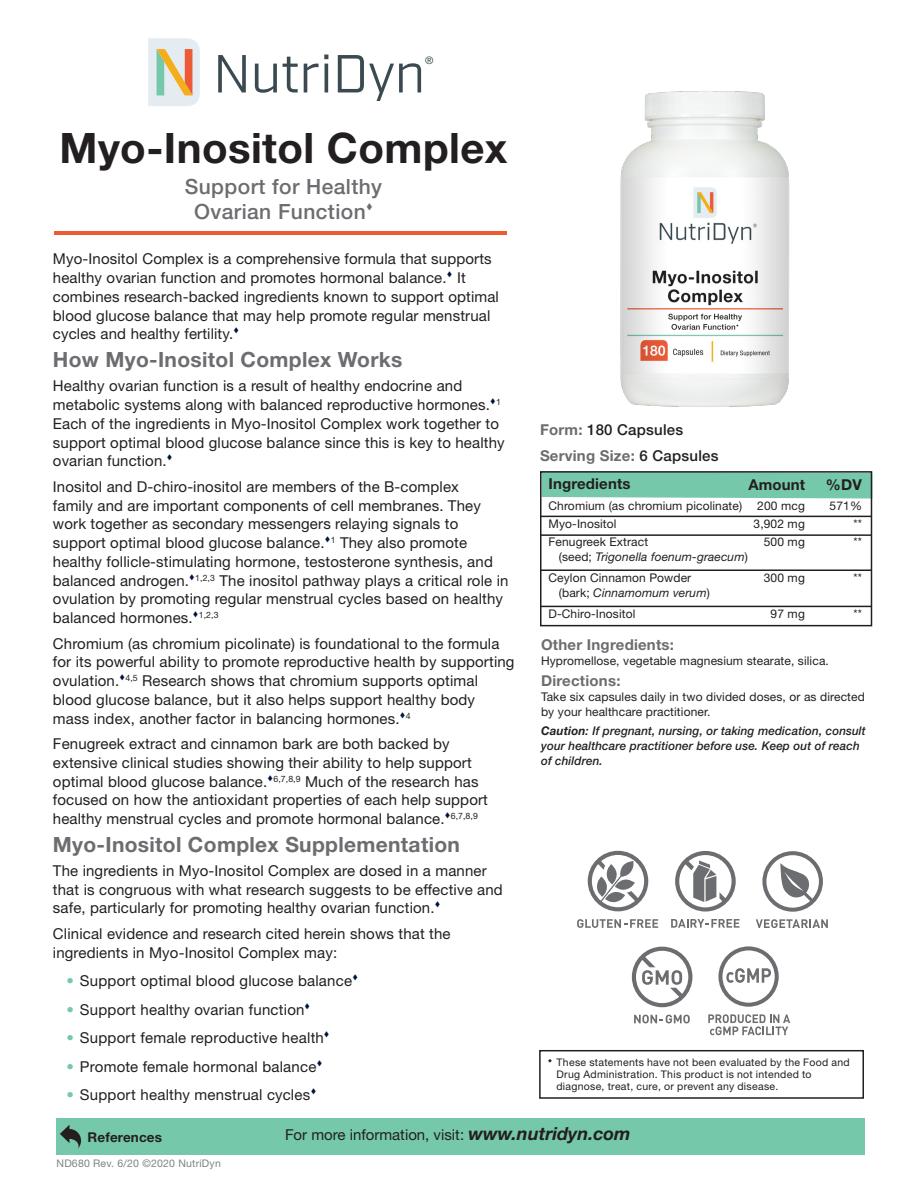
<style>
.page{position:relative;width:918px;height:1188px;background:#fff}
.page>*{position:absolute;margin:0;border:0;box-sizing:border-box;transform-origin:0 0}
.t1{font:53.55px "Industry";color:#3b4951}
.Product_Name{font:700 42px "Helvetica Neue LT Std";letter-spacing:.01em;color:#231f20}
.Body{font:700 21px "Helvetica Neue LT Std";letter-spacing:.015em;color:#6c6d70}
.t2{font:500 21px "Helvetica Neue LT Std";letter-spacing:.02em;color:#6c6d70}
.Body-2{font:15px/18.8px "Helvetica Neue LT Std";letter-spacing:.01em;color:#231f20}
.Ingredient_Panel__He{font:700 15px "Helvetica Neue LT Std";letter-spacing:.015em;color:#6c6d70}
.t3{font:700 15px "Helvetica Neue LT Std";letter-spacing:.01em;color:#231f20}
.t4{font:500 15px "Helvetica Neue LT Std";letter-spacing:.015em;color:#231f20}
.Ingredient_Panel__Bo{font:700 15px "Helvetica Neue LT Std";letter-spacing:.015em;color:#6c6d70}
.t5{font:700 13.5px "Helvetica Neue LT Std";letter-spacing:.01em;color:#231f20}
.Ingredient_Panel__Bo-2{font:12px/15px "Helvetica Neue LT Std";letter-spacing:.01em;color:#231f20}
.Ingredient_Panel__Ca{font:italic 500 12px/15px "Helvetica Neue LT Std";letter-spacing:.01em;color:#231f20}
.Ingredient_Panel__Bo-3{font:italic 12px "Helvetica Neue LT Std";letter-spacing:.01em;color:#231f20}
.t6{font:10.5px "Helvetica Neue LT Std";letter-spacing:.025em;color:#231f20}
.t7{font:10.5px "Helvetica Neue LT Std";letter-spacing:.02em;color:#808285}
.t8{font:10.35px "Helvetica Neue LT Std";color:#3b4951}
.s1{color:#75c8aa}
.s2{font-weight:700;color:#6c6d70}
.s3{font-weight:500;color:#231f20}
.s4{font-style:normal}
.s5{font-weight:700}
.s6{font-weight:700;font-style:italic;font-size:18px}
</style>
<div class="page">
<hr style="left:54px;top:232px;width:453px;height:3px;background:#ed5b36">
<div style="left:539px;top:1050px;width:325px;height:49px;border:2px solid #231f20"></div>
<div style="left:543px;top:474px;width:326px;height:25px;background:#75c8aa"></div>
<div style="left:540px;top:471px;width:332px;height:155px;border:2px solid #231f20"></div>
<hr style="left:541px;top:534px;width:331px;height:2px;background:#231f20">
<hr style="left:541px;top:516px;width:331px;height:1px;background:#231f20">
<hr style="left:541px;top:606px;width:331px;height:1px;background:#231f20">
<hr style="left:541px;top:569px;width:331px;height:2px;background:#231f20">
<svg style="left:148px;top:38px;width:52px;height:68px;background:#ded6c4"></svg>
<svg style="left:671px;top:919px;width:68px;height:9px"></svg>
<svg style="left:675px;top:851px;width:61px;height:61px"></svg>
<svg style="left:634px;top:1015px;width:56px;height:8px"></svg>
<svg style="left:632px;top:947px;width:60px;height:60px"></svg>
<svg style="left:708px;top:1014px;width:82px;height:21px"></svg>
<svg style="left:718px;top:946px;width:61px;height:61px"></svg>
<svg style="left:588px;top:851px;width:60px;height:60px"></svg>
<svg style="left:577px;top:919px;width:81px;height:9px"></svg>
<svg style="left:756px;top:919px;width:72px;height:9px"></svg>
<svg style="left:762px;top:851px;width:61px;height:61px"></svg>
<img style="left:620px;top:91px;width:170px;height:316px">
<div style="left:56px;top:1118px;width:809px;height:37px;background:#75c8aa"></div>
<svg style="left:60px;top:1125px;width:21px;height:24px"></svg>
<h1 class="t1" style="left:213px;top:42px;width:213px">NutriDyn</h1>
<p class="t8" style="left:425px;top:54px;width:10px">®</p>
<p class="Product_Name" style="left:60px;top:122px;width:449px">Myo-Inositol Complex</p>
<p class="t2" style="left:185px;top:174px;width:199px">Support for Healthy</p>
<p class="t2" style="left:194px;top:199px;width:173px">Ovarian Function</p>
<p class="Body-2" style="left:53px;top:250px;width:448px">Myo-Inositol Complex is a comprehensive formula that supports healthy ovarian function and promotes hormonal balance.<sup>▼</sup> It combines research-backed ingredients known to support optimal blood glucose balance that may help promote regular menstrual cycles and healthy fertility.<sup>▼</sup></p>
<p class="Body" style="left:53px;top:347px;width:351px">How Myo-Inositol Complex Works</p>
<p class="Body-2" style="left:53px;top:376px;width:453px">Healthy ovarian function is a result of healthy endocrine and metabolic systems along with balanced reproductive hormones.<sup>▼</sup><sup>1<br></sup>Each of the ingredients in Myo-Inositol Complex work together to support optimal blood glucose balance since this is key to healthy ovarian function.<sup>▼</sup></p>
<p class="Body-2" style="left:53px;top:477px;width:457px">Inositol and D-chiro-inositol are members of the B-complex<br>family and are important components of cell membranes. They work together as secondary messengers relaying signals to support optimal blood glucose balance.<sup>▼</sup><sup>1</sup> They also promote healthy follicle-stimulating hormone, testosterone synthesis, and balanced androgen.<sup>▼</sup><sup>1,2,3</sup> The inositol pathway plays a critical role in ovulation by promoting regular menstrual cycles based on healthy balanced hormones.<sup>▼</sup><sup>1,2,3</sup></p>
<p class="Body-2" style="left:53px;top:634px;width:463px">Chromium (as chromium picolinate) is foundational to the formula for its powerful ability to promote reproductive health by supporting ovulation.<sup>▼</sup><sup>4,5</sup> Research shows that chromium supports optimal blood glucose balance, but it also helps support healthy body mass index, another factor in balancing hormones.<sup>▼</sup><sup>4</sup></p>
<p class="Body-2" style="left:53px;top:734px;width:437px">Fenugreek extract and cinnamon bark are both backed by extensive clinical studies showing their ability to help support optimal blood glucose balance.<sup>▼</sup><sup>6,7,8,9</sup> Much of the research has focused on how the antioxidant properties of each help support healthy menstrual cycles and promote hormonal balance.<sup>▼</sup><sup>6,7,8,9</sup></p>
<p class="Body" style="left:53px;top:831px;width:409px">Myo-Inositol Complex Supplementation</p>
<p class="Body-2" style="left:53px;top:861px;width:451px">The ingredients in Myo-Inositol Complex are dosed in a manner that is congruous with what research suggests to be effective and safe, particularly for promoting healthy ovarian function.<sup>▼</sup></p>
<p class="Body-2" style="left:53px;top:924px;width:399px">Clinical evidence and research cited herein shows that the ingredients in Myo-Inositol Complex may:</p>
<p class="Body-2" style="left:66px;top:971px;width:293px"><span class="s1">•</span> Support optimal blood glucose balance<sup>▼</sup></p>
<p class="Body-2" style="left:66px;top:1000px;width:245px"><span class="s1">•</span> Support healthy ovarian function<sup>▼</sup></p>
<p class="Body-2" style="left:66px;top:1028px;width:265px"><span class="s1">•</span> Support female reproductive health<sup>▼</sup></p>
<p class="Body-2" style="left:66px;top:1057px;width:258px"><span class="s1">•</span> Promote female hormonal balance<sup>▼</sup></p>
<p class="Body-2" style="left:66px;top:1085px;width:251px"><span class="s1">•</span> Support healthy menstrual cycles<sup>▼</sup></p>
<p class="t4" style="left:540px;top:421px;width:145px"><span class="s2">Form:</span> 180 Capsules</p>
<p class="Ingredient_Panel__He" style="left:540px;top:446px;width:180px">Serving Size: <span class="s3">6 Capsules</span></p>
<p class="t3" style="left:549px;top:475px;width:84px">Ingredients</p>
<p class="Ingredient_Panel__Bo-2" style="left:549px;top:499px;width:195px">Chromium (as chromium picolinate)</p>
<p class="Ingredient_Panel__Bo-2" style="left:757px;top:499px;width:49px">200 mcg</p>
<p class="Ingredient_Panel__Bo-2" style="left:830px;top:499px;width:34px">571%</p>
<p class="Ingredient_Panel__Bo-2" style="left:549px;top:517px;width:69px">Myo-Inositol</p>
<p class="Ingredient_Panel__Bo-2" style="left:754px;top:517px;width:53px">3,902 mg</p>
<p class="Ingredient_Panel__Bo-2" style="left:853px;top:517px;width:10px">**</p>
<p class="Ingredient_Panel__Bo-2" style="left:549px;top:535px;width:101px">Fenugreek Extract</p>
<p class="Ingredient_Panel__Bo-2" style="left:764px;top:535px;width:43px">500 mg</p>
<p class="Ingredient_Panel__Bo-2" style="left:853px;top:535px;width:10px">**</p>
<p class="Ingredient_Panel__Bo-3" style="left:559px;top:550px;width:190px"><span class="s4">(seed;</span> Trigonella foenum-graecum<span class="s4">)</span></p>
<p class="Ingredient_Panel__Bo-2" style="left:549px;top:571px;width:144px">Ceylon Cinnamon Powder</p>
<p class="Ingredient_Panel__Bo-2" style="left:764px;top:571px;width:43px">300 mg</p>
<p class="Ingredient_Panel__Bo-2" style="left:853px;top:571px;width:10px">**</p>
<p class="Ingredient_Panel__Bo-3" style="left:559px;top:586px;width:153px"><span class="s4">(bark;</span> Cinnamomum verum<span class="s4">)</span></p>
<p class="Ingredient_Panel__Bo-2" style="left:549px;top:607px;width:88px">D-Chiro-Inositol</p>
<p class="Ingredient_Panel__Bo-2" style="left:771px;top:607px;width:36px">97 mg</p>
<p class="Ingredient_Panel__Bo-2" style="left:853px;top:607px;width:10px">**</p>
<p class="t3" style="left:748px;top:475px;width:58px">Amount</p>
<p class="t3" style="left:826px;top:475px;width:37px">%DV</p>
<p class="Ingredient_Panel__He" style="left:541px;top:635px;width:134px">Other Ingredients:</p>
<p class="Ingredient_Panel__Bo-2" style="left:541px;top:653px;width:289px">Hypromellose, vegetable magnesium stearate, silica.</p>
<p class="Ingredient_Panel__Bo" style="left:541px;top:671px;width:81px">Directions:</p>
<p class="Ingredient_Panel__Bo-2" style="left:541px;top:689px;width:325px">Take six capsules daily in two divided doses, or as directed by your healthcare practitioner.</p>
<p class="Ingredient_Panel__Ca" style="left:541px;top:724px;width:326px"><span class="s5">Caution</span>: If pregnant, nursing, or taking medication, consult your healthcare practitioner before use. Keep out of reach</p>
<p class="Ingredient_Panel__Ca" style="left:541px;top:754px;width:63px">of children.</p>
<p class="t6" style="left:557px;top:1056px;width:295px">These statements have not been evaluated by the Food and</p>
<p class="t6" style="left:557px;top:1068px;width:257px">Drug Administration. This product is not intended to</p>
<p class="t6" style="left:557px;top:1080px;width:223px">diagnose, treat, cure, or prevent any disease.</p>
<p class="t5" style="left:88px;top:1129px;width:76px">References</p>
<p class="Body-2" style="left:285px;top:1125px;width:347px">For more information, visit: <span class="s6">www.nutridyn.com</span></p>
<p class="t7" style="left:57px;top:1157px;width:166px">ND680 Rev. 6/20 ©2020 NutriDyn</p>
</div>
